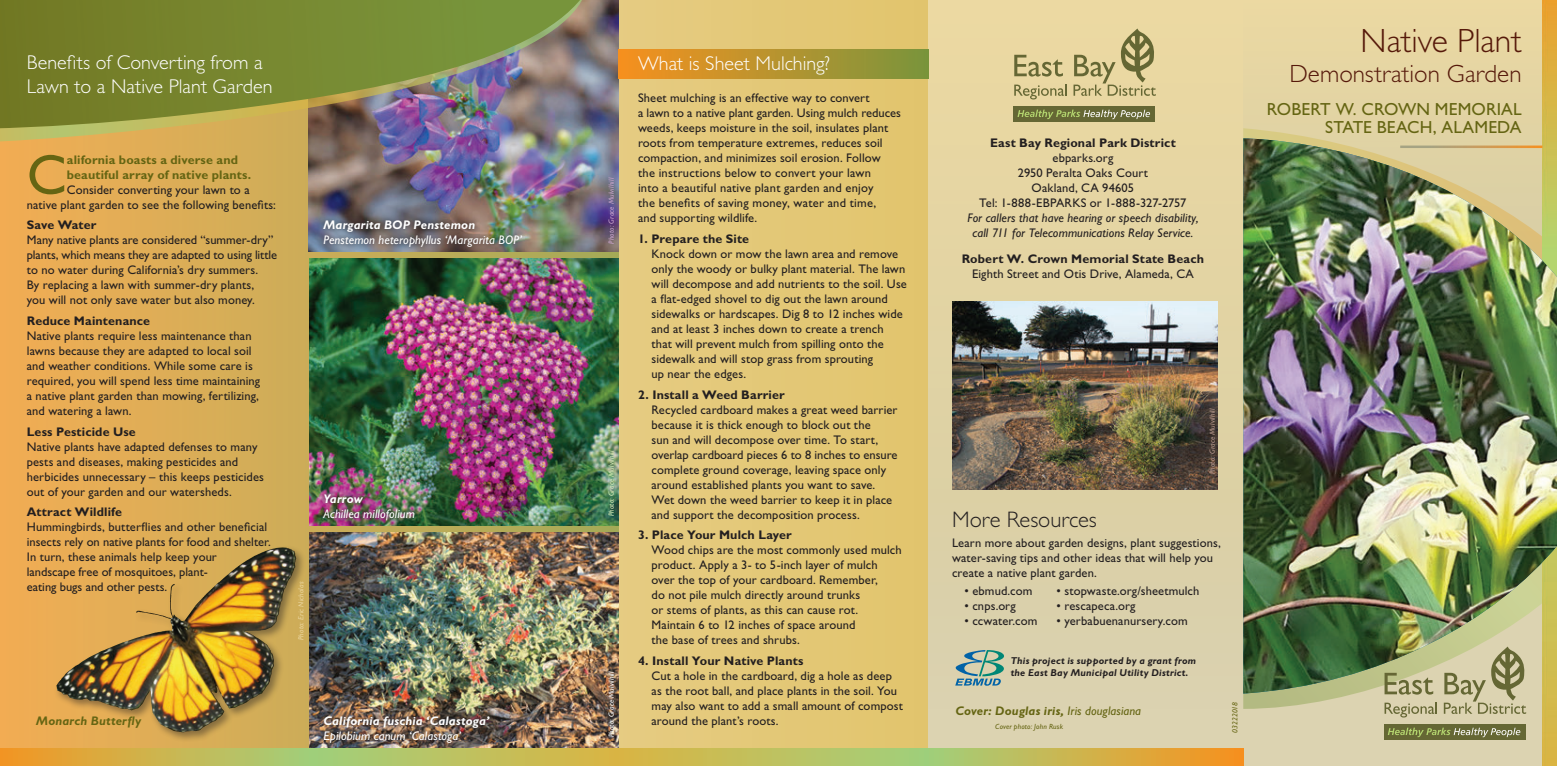
<style>
.page{position:relative;width:1557px;height:766px;background:#fff}
.page>*{position:absolute;margin:0;border:0;box-sizing:border-box;transform-origin:0 0}
.t1{font:56.5px "Gill Sans Std";color:#656513}
.t2{font:300 33.75px "Gill Sans Std";color:#56190a}
.t3{font:300 25px "Gill Sans Std";letter-spacing:.005em;color:#56190a}
.t4{font:300 22.5px "Gill Sans Std";color:#231f20}
.t5{font:300 20px/24px "Gill Sans Std";letter-spacing:.005em;color:#fff}
.t6{font:17.5px/17.5px "Gill Sans Std";letter-spacing:.005em;color:#656513;text-align:right}
.t7{font:12.5px/15px "Gill Sans Std";letter-spacing:.01em;color:#231f20}
.t8{font:700 12.5px "Gill Sans Std";letter-spacing:.01em;color:#231f20}
.t9{font:italic 12.5px/15px "Gill Sans Std";letter-spacing:.005em;color:#231f20;text-align:center}
.t10{font:italic 12.5px "Gill Sans Std";letter-spacing:.01em;color:#fff}
.t11{font:700 12.5px/15px "Gill Sans Std";letter-spacing:.01em;color:#656513}
.t12{font:italic 700 12.5px "Gill Sans Std";letter-spacing:.015em;color:#fff}
.t13{font:italic 700 12.5px "Gill Sans Std";letter-spacing:.015em;color:#656513}
.t14{font:italic 700 10px/12px "Gill Sans Std";letter-spacing:.025em;color:#231f20}
.t15{font:italic 7.5px "Gill Sans Std";letter-spacing:.02em;color:#656513}
.t16{font:italic 7.5px "Gill Sans Std";letter-spacing:.02em;color:#fff}
.t17{font:italic 7.5px "Gill Sans Std";letter-spacing:.02em;color:#d7e8b5}
.t18{font:italic 7.5px "Gill Sans Std";letter-spacing:.02em;color:#ba9a8d}
.t19{font:italic 7.5px "Gill Sans Std";letter-spacing:.02em;color:#caa5cc}
.t20{font:italic 7.5px "Gill Sans Std";letter-spacing:.02em;color:#ebd59c}
.s1{font-weight:400}
</style>
<div class="page">
<div style="left:0;top:0;width:928px;height:756px;background:#e3c877"></div>
<div style="left:0;top:1px;width:619px;height:761px;background:linear-gradient(to right,#f8b056,#94a256)"></div>
<img style="left:308px;top:0;width:311px;height:252px">
<div style="left:928px;top:0;width:321px;height:762px;background:#dcd3b1"></div>
<div style="left:928px;top:0;width:322px;height:709px;background:#e3d4a3"></div>
<div style="left:1243px;top:0;width:314px;height:766px;background:#dcd3b1"></div>
<div style="left:1243px;top:0;width:311px;height:274px;background:#e6d6a3"></div>
<svg style="left:1243px;top:128px;width:201px;height:581px"></svg>
<img style="left:1542px;top:0;width:15px;height:766px">
<img style="left:1243px;top:138px;width:314px;height:556px">
<hr style="left:1400px;top:146px;width:142px;height:2px;background:#fff">
<div style="left:1384px;top:724px;width:142px;height:15px;background:#656734"></div>
<svg style="left:1385px;top:673px;width:48px;height:22px"></svg>
<svg style="left:1385px;top:703px;width:52px;height:15px"></svg>
<svg style="left:1444px;top:647px;width:82px;height:67px"></svg>
<svg style="left:1388px;top:728px;width:132px;height:9px"></svg>
<div style="left:1014px;top:106px;width:141px;height:15px;background:#656734"></div>
<svg style="left:1014px;top:55px;width:49px;height:22px"></svg>
<svg style="left:1014px;top:85px;width:53px;height:14px"></svg>
<svg style="left:1073px;top:29px;width:83px;height:67px"></svg>
<svg style="left:1017px;top:110px;width:133px;height:9px"></svg>
<div style="left:619px;top:49px;width:309px;height:30px;background:linear-gradient(to right,#f7911f,#7a953d)"></div>
<img style="left:0;top:0;width:595px;height:154px">
<img style="left:0;top:0;width:587px;height:129px">
<img style="left:309px;top:532px;width:310px;height:217px">
<div style="left:54px;top:545px;width:252px;height:198px;background:#231f20;opacity:.45"></div>
<img style="left:243px;top:548px;width:39px;height:15px">
<img style="left:309px;top:258px;width:310px;height:267px">
<svg style="left:0;top:749px;width:1243px;height:17px;background:#c5b955"></svg>
<img style="left:317px;top:710px;width:179px;height:40px">
<img style="left:317px;top:214px;width:211px;height:39px">
<img style="left:317px;top:488px;width:104px;height:38px">
<img style="left:952px;top:302px;width:265px;height:187px">
<svg style="left:955px;top:650px;width:49px;height:36px"></svg>
<h3 class="t5" style="left:27px;top:51px;width:247px">Benefits of Converting from a<br>Lawn to a Native Plant Garden</h3>
<h1 class="t1" style="left:27px;top:142px;width:41px">C</h1>
<p class="t11" style="left:67px;top:152px;width:186px">alifornia boasts a diverse and beautiful array of native plants.</p>
<p class="t7" style="left:27px;top:182px;width:251px;text-indent:40px">Consider converting your lawn to a native plant garden to see the following benefits:</p>
<p class="t8" style="left:27px;top:218px;width:71px">Save Water</p>
<p class="t7" style="left:27px;top:233px;width:252px">Many native plants are considered “summer-dry” plants, which means they are adapted to using little to no water during California’s dry summers.<br>By replacing a lawn with summer-dry plants,<br>you will not only save water but also money.</p>
<p class="t8" style="left:27px;top:314px;width:125px">Reduce Maintenance</p>
<p class="t7" style="left:27px;top:328px;width:235px">Native plants require less maintenance than lawns because they are adapted to local soil and weather conditions. While some care is required, you will spend less time maintaining a native plant garden than mowing, fertilizing, and watering a lawn.</p>
<p class="t8" style="left:27px;top:424px;width:111px">Less Pesticide Use</p>
<p class="t7" style="left:27px;top:439px;width:239px">Native plants have adapted defenses to many pests and diseases, making pesticides and herbicides unnecessary – this keeps pesticides out of your garden and our watersheds.</p>
<p class="t8" style="left:27px;top:505px;width:97px">Attract Wildlife</p>
<p class="t7" style="left:27px;top:520px;width:246px">Hummingbirds, butterflies and other beneficial insects rely on native plants for food and shelter.<br>In turn, these animals help keep your<br>landscape free of mosquitoes, plant-<br>eating bugs and other pests.</p>
<p class="t12" style="left:323px;top:218px;width:153px">Margarita BOP Penstemon</p>
<p class="t10" style="left:323px;top:233px;width:200px">Penstemon heterophyllus ‘Margarita BOP’</p>
<p class="t12" style="left:323px;top:492px;width:41px">Yarrow</p>
<p class="t10" style="left:323px;top:507px;width:93px">Achillea millofolium</p>
<p class="t20" style="left:297px;top:640px;width:60px;rotate:-90deg">Photo: Eric Nicholas</p>
<p class="t13" style="left:36px;top:714px;width:106px">Monarch Butterfly</p>
<p class="t12" style="left:323px;top:714px;width:168px">California fuschia ‘Calastoga’</p>
<p class="t10" style="left:323px;top:729px;width:139px">Epilobium canum ‘Calastoga’</p>
<p class="t19" style="left:607px;top:244px;width:67px;rotate:-90deg">Photo: Grace Mulvilhill</p>
<p class="t17" style="left:607px;top:516px;width:67px;rotate:-90deg">Photo: Grace Mulvilhill</p>
<p class="t16" style="left:607px;top:737px;width:67px;rotate:-90deg">Photo: Grace Mulvilhill</p>
<h3 class="t5" style="left:638px;top:52px;width:194px">What is Sheet Mulching?</h3>
<p class="t7" style="left:638px;top:91px;width:264px">Sheet mulching is an effective way to convert<br>a lawn to a native plant garden. Using mulch reduces weeds, keeps moisture in the soil, insulates plant roots from temperature extremes, reduces soil compaction, and minimizes soil erosion. Follow<br>the instructions below to convert your lawn<br>into a beautiful native plant garden and enjoy<br>the benefits of saving money, water and time,<br>and supporting wildlife.</p>
<p class="t8" style="left:638px;top:231px;width:113px">1. Prepare the Site</p>
<p class="t7" style="left:652px;top:246px;width:257px">Knock down or mow the lawn area and remove only the woody or bulky plant material. The lawn will decompose and add nutrients to the soil. Use a flat-edged shovel to dig out the lawn around sidewalks or hardscapes. Dig 8 to 12 inches wide and at least 3 inches down to create a trench that will prevent mulch from spilling onto the sidewalk and will stop grass from sprouting<br>up near the edges.</p>
<p class="t8" style="left:638px;top:387px;width:148px">2. Install a Weed Barrier</p>
<p class="t7" style="left:652px;top:402px;width:248px">Recycled cardboard makes a great weed barrier because it is thick enough to block out the<br>sun and will decompose over time. To start, overlap cardboard pieces 6 to 8 inches to ensure complete ground coverage, leaving space only around established plants you want to save.<br>Wet down the weed barrier to keep it in place and support the decomposition process.</p>
<p class="t8" style="left:638px;top:528px;width:155px">3. Place Your Mulch Layer</p>
<p class="t7" style="left:652px;top:542px;width:252px">Wood chips are the most commonly used mulch product. Apply a 3- to 5-inch layer of mulch over the top of your cardboard. Remember,<br>do not pile mulch directly around trunks<br>or stems of plants, as this can cause rot.<br>Maintain 6 to 12 inches of space around<br>the base of trees and shrubs.</p>
<p class="t8" style="left:638px;top:653px;width:167px">4. Install Your Native Plants</p>
<p class="t7" style="left:652px;top:668px;width:253px">Cut a hole in the cardboard, dig a hole as deep as the root ball, and place plants in the soil. You may also want to add a small amount of compost around the plant’s roots.</p>
<p class="t8" style="left:990px;top:135px;width:187px">East Bay Regional Park District</p>
<p class="t7" style="left:979px;top:150px;width:209px;text-align:center">ebparks.org<br>2950 Peralta Oaks Court<br>Oakland, CA 94605<br>Tel: 1-888-EBPARKS or 1-888-327-2757</p>
<p class="t9" style="left:967px;top:210px;width:233px">For callers that have hearing or speech disability, call 711 for Telecommunications Relay Service.</p>
<p class="t8" style="left:962px;top:251px;width:244px">Robert W. Crown Memorial State Beach</p>
<p class="t7" style="left:972px;top:266px;width:223px">Eighth Street and Otis Drive, Alameda, CA</p>
<h2 class="t2" style="left:1361px;top:21px;width:162px">Native Plant</h2>
<h3 class="t3" style="left:1289px;top:59px;width:234px">Demonstration Garden</h3>
<h3 class="t6" style="left:1267px;top:101px;width:256px">ROBERT W. CROWN MEMORIAL<br>STATE BEACH, ALAMEDA</h3>
<p class="t18" style="left:1208px;top:474px;width:67px;rotate:-90deg">Photo: Grace Mulvilhill</p>
<h3 class="t4" style="left:952px;top:507px;width:146px">More Resources</h3>
<p class="t7" style="left:952px;top:536px;width:270px">Learn more about garden designs, plant suggestions, water-saving tips and other ideas that will help you create a native plant garden.</p>
<p class="t7" style="left:964px;top:583px;width:69px">• ebmud.com</p>
<p class="t7" style="left:964px;top:598px;width:53px">• cnps.org</p>
<p class="t7" style="left:964px;top:613px;width:74px">• ccwater.com</p>
<p class="t7" style="left:1057px;top:583px;width:144px">• stopwaste.org/sheetmulch</p>
<p class="t7" style="left:1057px;top:598px;width:80px">• rescapeca.org</p>
<p class="t7" style="left:1057px;top:613px;width:133px">• yerbabuenanursery.com</p>
<p class="t14" style="left:1011px;top:655px;width:187px">This project is supported by a grant from the East Bay Municipal Utility District.</p>
<p class="t13" style="left:955px;top:704px;width:187px">Cover: Douglas iris, <span class="s1">Iris douglasiana</span></p>
<p class="t15" style="left:995px;top:722px;width:69px">Cover photo: John Rusk</p>
<p class="t15" style="left:1231px;top:733px;width:32px;rotate:-90deg">03222018</p>
</div>
